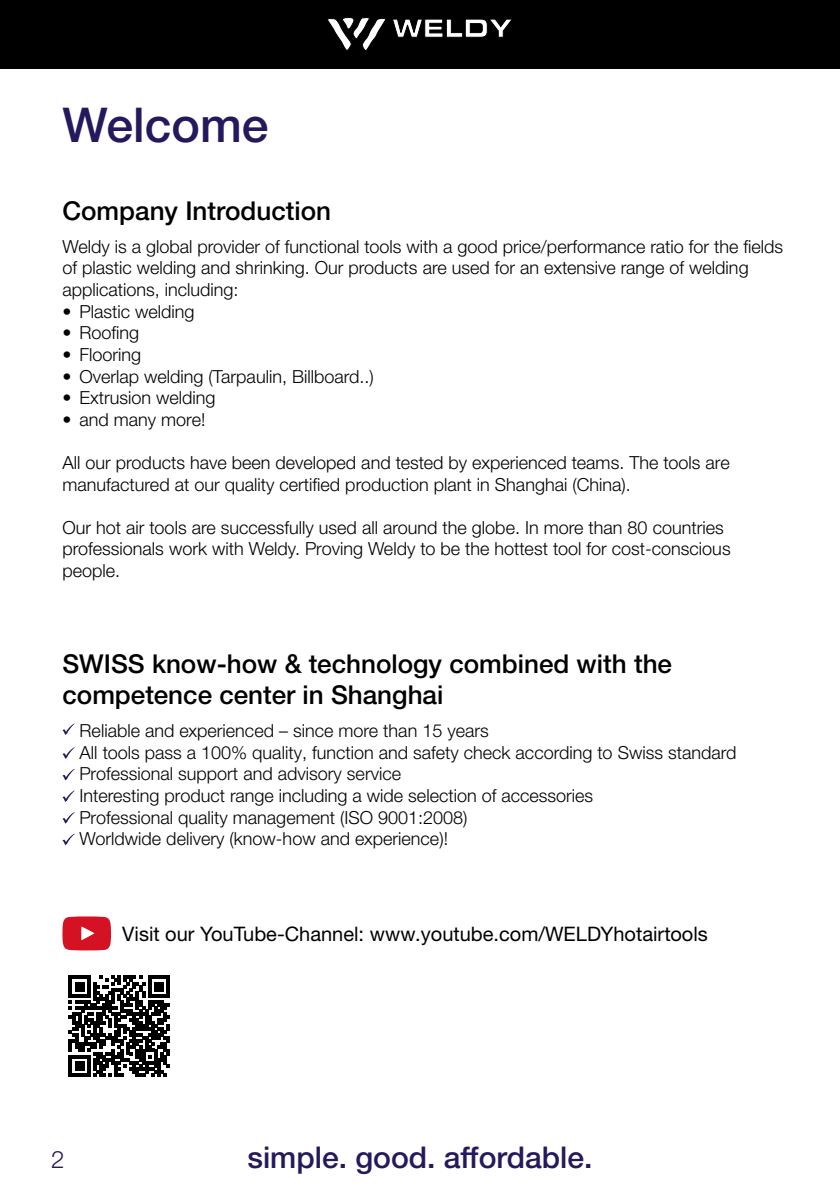
<style>
.page{position:relative;width:840px;height:1191px;background:#fff}
.page>*{position:absolute;margin:0;border:0;box-sizing:border-box;transform-origin:0 0}
.t1{font:500 48px "Helvetica Neue LTW1 G";color:#24195d}
.t2{font:500 30px "Helvetica Neue LTW1 G";color:#24195d}
.t3{font:500 26px/31.2px "Helvetica Neue LTW1 G";color:#000}
.t4{font:300 24px "Helvetica Neue LTW1 G";color:#24195d}
.t5{font:20px "Helvetica Neue LTW1 G";color:#000}
.t6{font:300 18px/21.6px "Helvetica Neue LTW1 G";color:#000}
</style>
<div class="page">
<div style="left:0;top:0;width:839px;height:68px;background:#000"></div>
<svg style="left:327px;top:17px;width:184px;height:34px"></svg>
<svg style="left:62px;top:723px;width:13px;height:12px"></svg>
<svg style="left:62px;top:747px;width:13px;height:12px"></svg>
<svg style="left:62px;top:769px;width:13px;height:11px"></svg>
<svg style="left:62px;top:790px;width:13px;height:12px"></svg>
<svg style="left:62px;top:812px;width:13px;height:11px"></svg>
<svg style="left:62px;top:833px;width:13px;height:12px"></svg>
<svg style="left:62px;top:916px;width:49px;height:34px;background:#da2f3e"></svg>
<svg style="left:69px;top:976px;width:100px;height:100px"></svg>
<h1 class="t1" style="left:62px;top:96px;width:207px">Welcome</h1>
<h3 class="t3" style="left:62px;top:195px;width:270px">Company Introduction</h3>
<p class="t6" style="left:62px;top:236px;width:721px">Weldy is a global provider of functional tools with a good price/performance ratio for the fields of plastic welding and shrinking. Our products are used for an extensive range of welding applications, including:</p>
<p class="t6" style="left:62px;top:300px;width:134px">• Plastic welding</p>
<p class="t6" style="left:62px;top:322px;width:78px">• Roofing</p>
<p class="t6" style="left:62px;top:344px;width:80px">• Flooring</p>
<p class="t6" style="left:62px;top:365px;width:313px">• Overlap welding (Tarpaulin, Billboard..)</p>
<p class="t6" style="left:62px;top:387px;width:155px">• Extrusion welding</p>
<p class="t6" style="left:62px;top:408px;width:144px">• and many more!</p>
<p class="t6" style="left:62px;top:452px;width:668px">All our products have been developed and tested by experienced teams. The tools are manufactured at our quality certified production plant in Shanghai (China).</p>
<p class="t6" style="left:62px;top:516px;width:669px">Our hot air tools are successfully used all around the globe. In more than 80 countries professionals work with Weldy. Proving Weldy to be the hottest tool for cost-conscious people.</p>
<h3 class="t3" style="left:62px;top:648px;width:610px">SWISS know-how &amp; technology combined with the competence center in Shanghai</h3>
<p class="t6" style="left:80px;top:720px;width:658px">Reliable and experienced – since more than 15 years<br>All tools pass a 100% quality, function and safety check according to Swiss standard Professional support and advisory service<br>Interesting product range including a wide selection of accessories<br>Professional quality management (ISO 9001:2008)<br>Worldwide delivery (know-how and experience)!</p>
<p class="t5" style="left:122px;top:922px;width:587px">Visit our YouTube-Channel: www.youtube.com/WELDYhotairtools</p>
<h3 class="t4" style="left:51px;top:1145px;width:15px">2</h3>
<h2 class="t2" style="left:247px;top:1139px;width:346px">simple. good. affordable.</h2>
</div>
